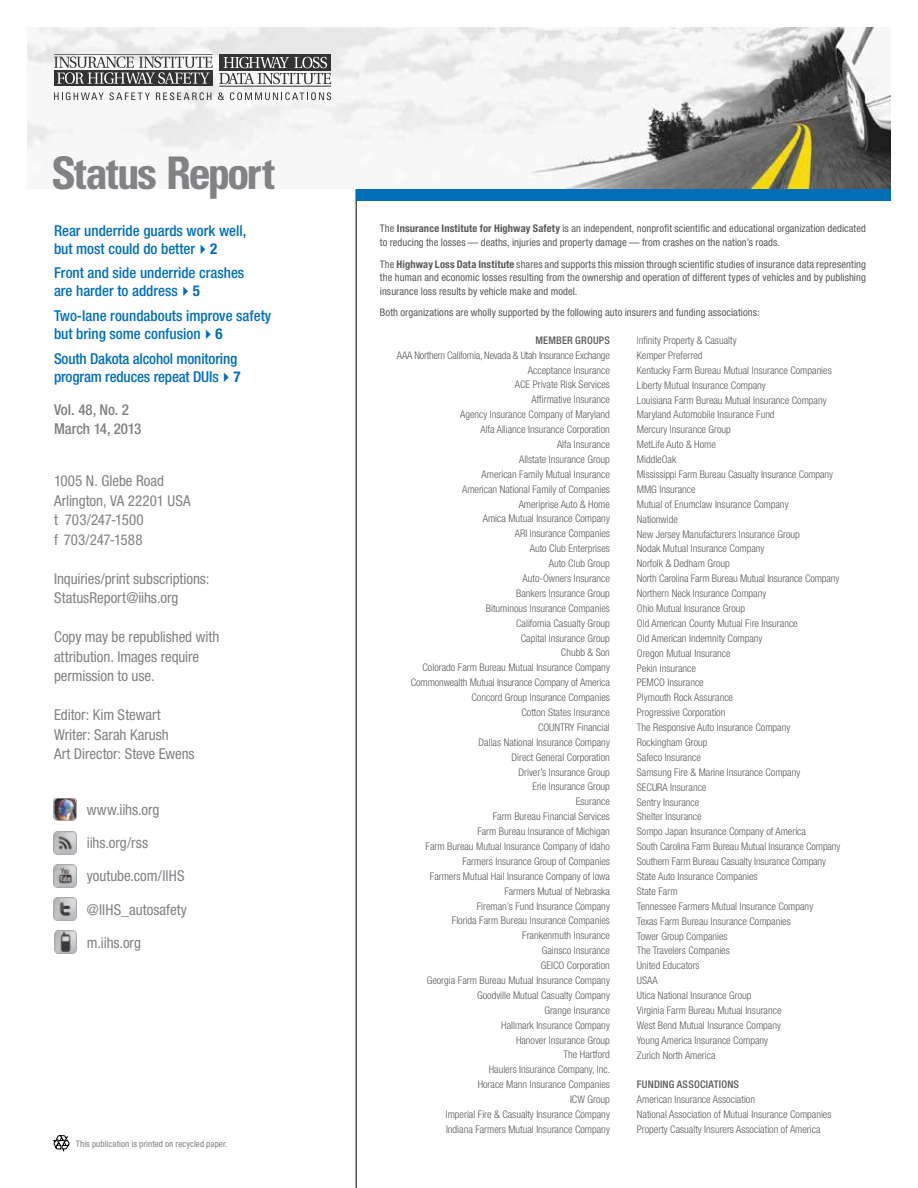
<style>
.page{position:relative;width:918px;height:1188px;background:#fff}
.page>*{position:absolute;margin:0;border:0;box-sizing:border-box;transform-origin:0 0}
.t1{font:700 condensed 45px "Univers LT Std";letter-spacing:-.05em;color:#808285}
.t2{font:condensed 15px/19.5px "Helvetica Neue LT Pro";letter-spacing:-.005em;color:#808285}
.t3{font:500 condensed 15px/18px "Helvetica Neue LT Pro";color:#006fba}
.t4{font:500 condensed 15px/19.5px "Helvetica Neue LT Pro";letter-spacing:-.005em;color:#808285}
.t5{font:300 condensed 10.5px/14.9px "Helvetica Neue LT Pro";color:#58595b}
.t6{font:condensed 10.5px/13.5px "Helvetica Neue LT Pro";letter-spacing:.005em;color:#58595b}
.t7{font:500 condensed 10.5px "Helvetica Neue LT Pro";letter-spacing:.02em;color:#58595b}
.t8{font:condensed 9px "Helvetica Neue LT Pro";letter-spacing:.01em;color:#808285}
.s1{font-weight:700}
</style>
<div class="page">
<img style="left:54px;top:831px;width:23px;height:23px">
<img style="left:54px;top:798px;width:23px;height:23px">
<img style="left:54px;top:931px;width:23px;height:23px">
<img style="left:54px;top:898px;width:23px;height:23px">
<img style="left:54px;top:864px;width:23px;height:23px">
<img style="left:54px;top:799px;width:22px;height:21px">
<hr style="left:356px;top:189px;width:1px;height:999px;background:#000">
<img style="left:27px;top:27px;width:864px;height:162px">
<hr style="left:219px;top:86px;width:112px;height:1px;background:#333">
<div style="left:54px;top:70px;width:158px;height:16px;background:#333"></div>
<svg style="left:49px;top:41px;width:282px;height:43px"></svg>
<svg style="left:54px;top:92px;width:96px;height:8px"></svg>
<svg style="left:156px;top:92px;width:55px;height:8px"></svg>
<svg style="left:218px;top:92px;width:6px;height:8px"></svg>
<svg style="left:230px;top:92px;width:101px;height:8px"></svg>
<svg style="left:53px;top:1135px;width:16px;height:17px"></svg>
<div style="left:356px;top:189px;width:535px;height:12px;background:#006fba"></div>
<h1 class="t1" style="left:51px;top:145px;width:225px">Status Report</h1>
<h2 class="t3" style="left:54px;top:221px;width:194px">Rear underride guards work well, but most could do better✔<span class="s1">2</span></h2>
<h2 class="t3" style="left:54px;top:264px;width:192px">Front and side underride crashes are harder to address✔<span class="s1">5</span></h2>
<h2 class="t3" style="left:54px;top:307px;width:219px">Two-lane roundabouts improve safety but bring some confusion✔<span class="s1">6</span></h2>
<h2 class="t3" style="left:54px;top:349px;width:188px">South Dakota alcohol monitoring program reduces repeat DUIs✔<span class="s1">7</span></h2>
<h2 class="t4" style="left:54px;top:400px;width:89px">Vol. 48, No. 2<br>March 14, 2013</h2>
<h2 class="t2" style="left:54px;top:471px;width:138px">1005 N. Glebe Road<br>Arlington, VA 22201 USA t 703/247-1500<br>f 703/247-1588</h2>
<h2 class="t2" style="left:54px;top:568px;width:157px">Inquiries/print subscriptions:<br>StatusReport@iihs.org</h2>
<h2 class="t2" style="left:54px;top:627px;width:167px">Copy may be republished with attribution. Images require permission to use.</h2>
<h2 class="t2" style="left:54px;top:705px;width:142px">Editor: Kim Stewart<br>Writer: Sarah Karush<br>Art Director: Steve Ewens</h2>
<h2 class="t2" style="left:87px;top:800px;width:74px">www.iihs.org</h2>
<h2 class="t2" style="left:87px;top:833px;width:63px">iihs.org/rss</h2>
<h2 class="t2" style="left:87px;top:866px;width:99px">youtube.com/II HS</h2>
<h2 class="t2" style="left:87px;top:899px;width:102px">@II HS_autosafety</h2>
<h2 class="t2" style="left:87px;top:932px;width:56px">m.iihs.org</h2>
<p class="t8" style="left:76px;top:1139px;width:153px">This publication is printed on recycled paper.</p>
<p class="t6" style="left:380px;top:222px;width:488px">The <span class="s1">Insurance Institute for Highway Safety</span> is an independent, nonprofit scientific and educational organization dedicated to reducing the losses — deaths, injuries and property damage — from crashes on the nation’s roads.</p>
<p class="t6" style="left:380px;top:257px;width:488px;text-align:justify">The <span class="s1">Highway Loss Data Institute</span> shares and supports this mission through scientific studies of insurance data representing the human and economic losses resulting from the ownership and operation of different types of vehicles and by publishing insurance loss results by vehicle make and model.</p>
<p class="t6" style="left:380px;top:306px;width:381px">Both organizations are wholly supported by the following auto insurers and funding associations:</p>
<p class="t7" style="left:535px;top:334px;width:76px">Member groups</p>
<p class="t5" style="left:397px;top:347px;width:215px;text-align:right">AAA Northern California, Nevada &amp; Utah Insurance Exchange<br>Acceptance Insurance<br>ACE Private Risk Services<br>Affirmative Insurance<br>Agency Insurance Company of Maryland<br>Alfa Alliance Insurance Corporation<br>Alfa Insurance<br>Allstate Insurance Group<br>American Family Mutual Insurance<br>American National Family of Companies<br>Ameriprise Auto &amp; Home<br>Amica Mutual Insurance Company<br>ARI Insurance Companies<br>Auto Club Enterprises<br>Auto Club Group<br>Auto-Owners Insurance<br>Bankers Insurance Group<br>Bituminous Insurance Companies<br>California Casualty Group<br>Capital Insurance Group<br>Chubb &amp; Son<br>Colorado Farm Bureau Mutual Insurance Company<br>Commonwealth Mutual Insurance Company of America<br>Concord Group Insurance Companies<br>Cotton States Insurance<br>COUNTRY Financial<br>Dallas National Insurance Company<br>Direct General Corporation<br>Driver’s Insurance Group<br>Erie Insurance Group<br>Esurance<br>Farm Bureau Financial Services<br>Farm Bureau Insurance of Michigan<br>Farm Bureau Mutual Insurance Company of Idaho<br>Farmers Insurance Group of Companies<br>Farmers Mutual Hail Insurance Company of Iowa<br>Farmers Mutual of Nebraska<br>Fireman’s Fund Insurance Company<br>Florida Farm Bureau Insurance Companies<br>Frankenmuth Insurance<br>Gainsco Insurance<br>GEICO Corporation<br>Georgia Farm Bureau Mutual Insurance Company<br>Goodville Mutual Casualty Company<br>Grange Insurance<br>Hallmark Insurance Company<br>Hanover Insurance Group<br>The Hartford<br>Haulers Insurance Company, Inc.<br>Horace Mann Insurance Companies<br>ICW Group<br>Imperial Fire &amp; Casualty Insurance Company<br>Indiana Farmers Mutual Insurance Company</p>
<p class="t5" style="left:637px;top:333px;width:205px">Infinity Property &amp; Casualty<br>Kemper Preferred<br>Kentucky Farm Bureau Mutual Insurance Companies<br>Liberty Mutual Insurance Company<br>Louisiana Farm Bureau Mutual Insurance Company<br>Maryland Automobile Insurance Fund<br>Mercury Insurance Group<br>MetLife Auto &amp; Home<br>MiddleOak<br>Mississippi Farm Bureau Casualty Insurance Company<br>MMG Insurance<br>Mutual of Enumclaw Insurance Company<br>Nationwide<br>New Jersey Manufacturers Insurance Group<br>Nodak Mutual Insurance Company<br>Norfolk &amp; Dedham Group<br>North Carolina Farm Bureau Mutual Insurance Company<br>Northern Neck Insurance Company<br>Ohio Mutual Insurance Group<br>Old American County Mutual Fire Insurance<br>Old American Indemnity Company<br>Oregon Mutual Insurance<br>Pekin Insurance<br>PEMCO Insurance<br>Plymouth Rock Assurance<br>Progressive Corporation<br>The Responsive Auto Insurance Company<br>Rockingham Group<br>Safeco Insurance<br>Samsung Fire &amp; Marine Insurance Company<br>SECURA Insurance<br>Sentry Insurance<br>Shelter Insurance<br>Sompo Japan Insurance Company of America<br>South Carolina Farm Bureau Mutual Insurance Company<br>Southern Farm Bureau Casualty Insurance Company<br>State Auto Insurance Companies<br>State Farm<br>Tennessee Farmers Mutual Insurance Company<br>Texas Farm Bureau Insurance Companies<br>Tower Group Companies<br>The Travelers Companies<br>United Educators<br>USAA<br>Utica National Insurance Group<br>Virginia Farm Bureau Mutual Insurance<br>West Bend Mutual Insurance Company<br>Young America Insurance Company<br>Zurich North America</p>
<p class="t7" style="left:637px;top:1078px;width:104px">Funding associations</p>
<p class="t5" style="left:637px;top:1092px;width:196px">American Insurance Association<br>National Association of Mutual Insurance Companies<br>Property Casualty Insurers Association of America</p>
</div>
